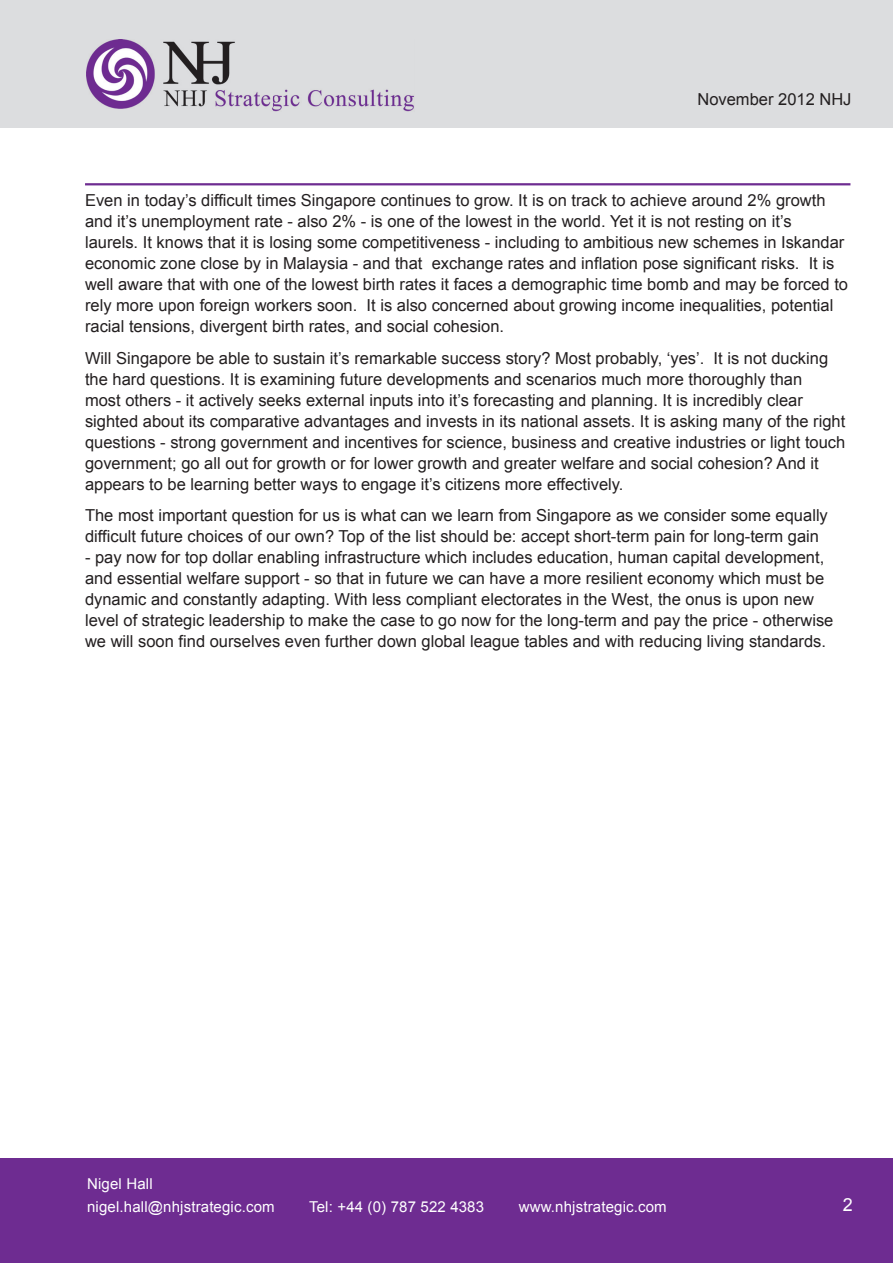
<style>
.page{position:relative;width:893px;height:1263px;background:#fff}
.page>*{position:absolute;margin:0;border:0;box-sizing:border-box;transform-origin:0 0}
.t1{font:18px "Arial";color:#fff}
.t2{font:16.5px/21px "Arial";color:#231f20}
.t3{font:15px/22.5px "Arial";letter-spacing:.01em;color:#fff}
</style>
<div class="page">
<div style="left:0;top:1158px;width:893px;height:105px;background:#6e2c91"></div>
<hr style="left:85px;top:183px;width:765px;height:2px;background:#6e2c91">
<div style="left:0;top:0;width:893px;height:128px;background:#dcdddf"></div>
<img style="left:86px;top:39px;width:328px;height:73px">
<p class="t2" style="left:697px;top:89px;width:156px">November 2012 NHJ</p>
<p class="t2" style="left:85px;top:190px;width:765px">Even in today’s difficult times Singapore continues to grow. It is on track to achieve around 2% growth and it’s unemployment rate - also 2% - is one of the lowest in the world. Yet it is not resting on it’s laurels. It knows that it is losing some competitiveness - including to ambitious new schemes in Iskandar economic zone close by in Malaysia - and that exchange rates and inflation pose significant risks. It is well aware that with one of the lowest birth rates it faces a demographic time bomb and may be forced to rely more upon foreign workers soon. It is also concerned about growing income inequalities, potential racial tensions, divergent birth rates, and social cohesion.</p>
<p class="t2" style="left:85px;top:348px;width:762px">Will Singapore be able to sustain it’s remarkable success story? Most probably, ‘yes’. It is not ducking the hard questions. It is examining future developments and scenarios much more thoroughly than<br>most others - it actively seeks external inputs into it’s forecasting and planning. It is incredibly clear sighted about its comparative advantages and invests in its national assets. It is asking many of the right questions - strong government and incentives for science, business and creative industries or light touch government; go all out for growth or for lower growth and greater welfare and social cohesion? And it appears to be learning better ways to engage it’s citizens more effectively.</p>
<p class="t2" style="left:85px;top:505px;width:744px">The most important question for us is what can we learn from Singapore as we consider some equally difficult future choices of our own? Top of the list should be: accept short-term pain for long-term gain</p>
<p class="t2" style="left:85px;top:547px;width:750px">- pay now for top dollar enabling infrastructure which includes education, human capital development, and essential welfare support - so that in future we can have a more resilient economy which must be dynamic and constantly adapting. With less compliant electorates in the West, the onus is upon new level of strategic leadership to make the case to go now for the long-term and pay the price - otherwise we will soon find ourselves even further down global league tables and with reducing living standards.</p>
<p class="t3" style="left:87px;top:1173px;width:189px">Nigel Hall nigel.hall@nhjstrategic.com</p>
<p class="t3" style="left:309px;top:1195px;width:176px">Tel: +44 (0) 787 522 4383</p>
<p class="t3" style="left:519px;top:1195px;width:149px">www.nhjstrategic.com</p>
<p class="t1" style="left:843px;top:1192px;width:12px">2</p>
</div>
